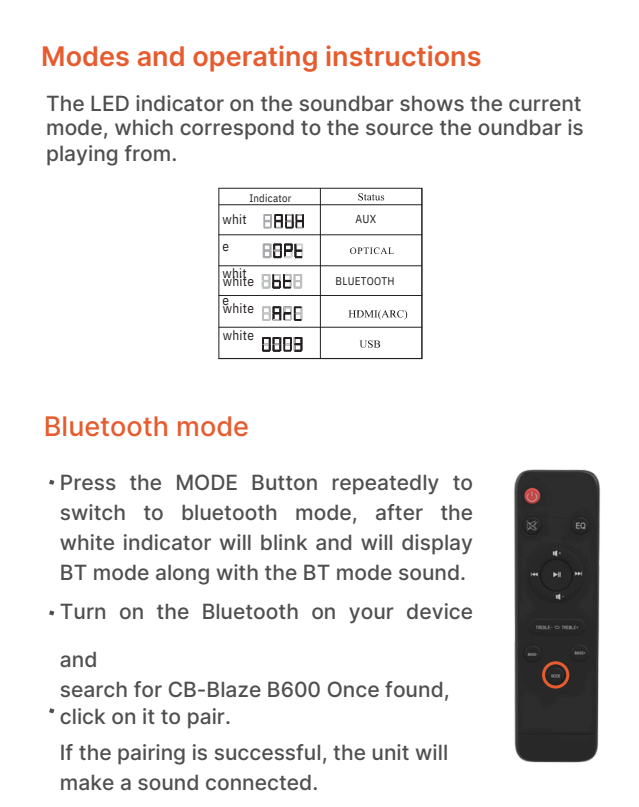
<style>
.page{position:relative;width:639px;height:807px;background:#fff}
.page>*{position:absolute;margin:0;border:0;box-sizing:border-box;transform-origin:0 0}
.t1{font:600 27.2px "Inter";color:#e65c2f}
.t2{font:500 27.2px "Inter";color:#e65c2f}
.t3{font:500 20.8px/30px "Inter";color:#4f4f51}
.t4{font:13.2px/27.2px "IBM Plex Sans Cond";letter-spacing:.02em;color:#231f20}
.t5{font:11.6px "IBM Plex Sans Cond";color:#231f20}
.t6{font:11.2px "IBM Plex Sans Cond";letter-spacing:.02em;color:#231f20}
.t7{font:10.8px "IBM Plex Sans Cond";letter-spacing:.025em;color:#231f20}
</style>
<div class="page">
<img style="left:514px;top:469px;width:87px;height:294px">
<svg style="left:49px;top:480px;width:5px;height:5px"></svg>
<svg style="left:49px;top:610px;width:5px;height:6px"></svg>
<svg style="left:49px;top:708px;width:5px;height:5px"></svg>
<svg style="left:358px;top:193px;width:26px;height:8px"></svg>
<svg style="left:359px;top:340px;width:21px;height:8px"></svg>
<hr style="left:219px;top:188px;width:203px;height:1px;background:#231f20">
<hr style="left:219px;top:204px;width:203px;height:1px;background:#231f20">
<hr style="left:219px;top:234px;width:203px;height:1px;background:#231f20">
<hr style="left:219px;top:265px;width:203px;height:1px;background:#231f20">
<hr style="left:219px;top:327px;width:203px;height:1px;background:#231f20">
<hr style="left:218px;top:188px;width:2px;height:171px;background:#231f20">
<hr style="left:320px;top:188px;width:1px;height:171px;background:#231f20">
<svg style="left:263px;top:244px;width:40px;height:14px"></svg>
<svg style="left:348px;top:310px;width:59px;height:10px"></svg>
<hr style="left:219px;top:295px;width:203px;height:1px;background:#231f20">
<svg style="left:262px;top:306px;width:40px;height:15px"></svg>
<hr style="left:219px;top:358px;width:203px;height:1px;background:#231f20">
<hr style="left:421px;top:188px;width:2px;height:171px;background:#231f20">
<svg style="left:350px;top:247px;width:44px;height:7px"></svg>
<svg style="left:262px;top:274px;width:40px;height:15px"></svg>
<svg style="left:263px;top:214px;width:41px;height:15px"></svg>
<svg style="left:262px;top:337px;width:40px;height:15px"></svg>
<svg style="left:542px;top:661px;width:27px;height:28px"></svg>
<h3 class="t1" style="left:41px;top:40px;width:442px">Modes and operating instructions</h3>
<h2 class="t3" style="left:46px;top:91px;width:539px;line-height:24px">The LED indicator on the soundbar shows the current mode, which correspond to the source the oundbar is</h2>
<p class="t3" style="left:46px;top:139px;width:133px">playing from.</p>
<h4 class="t7" style="left:249px;top:191px;width:43px">Indicator</h4>
<h4 class="t4" style="left:222px;top:205px;width:26px">whit e whit e</h4>
<h3 class="t5" style="left:356px;top:211px;width:22px">AUX</h3>
<p class="t4" style="left:223px;top:267px;width:33px;text-align:justify">white white white</p>
<h1 class="t6" style="left:336px;top:273px;width:60px">BLUETOOTH</h1>
<p class="t2" style="left:44px;top:409px;width:207px">Bluetooth mode</p>
<h2 class="t3" style="left:60px;top:468px;width:415px;text-align:justify">Press the MODE Button repeatedly to switch to bluetooth mode, after the white indicator will blink and will display BT mode along with the BT mode sound.</h2>
<h2 class="t3" style="left:60px;top:597px;width:415px">Turn on the Bluetooth on your device</h2>
<h2 class="t3" style="left:60px;top:645px;width:391px">and<br>search for CB-Blaze B600 Once found,</h2>
<h2 class="t3" style="left:60px;top:699px;width:390px;line-height:36px">click on it to pair.<br>If the pairing is successful, the unit will</h2>
<h2 class="t3" style="left:60px;top:768px;width:260px">make a sound connected.</h2>
</div>
